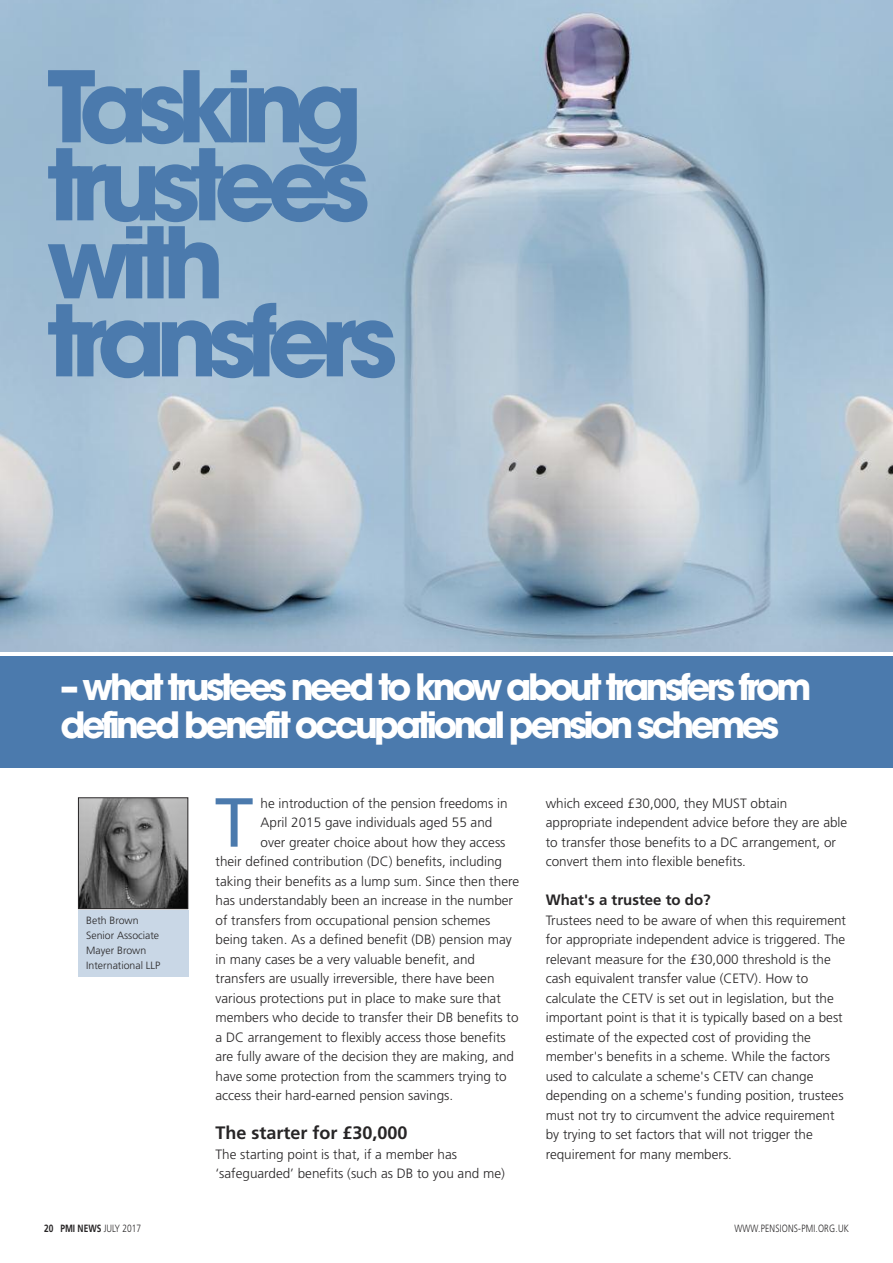
<style>
.page{position:relative;width:893px;height:1263px;background:#fff}
.page>*{position:absolute;margin:0;border:0;box-sizing:border-box;transform-origin:0 0}
.t1{font:700 97.5px/78px "Avant Garde";letter-spacing:-.1em;color:#4b7aad}
.t2{font:69.3px "Frutiger";color:#4b7aad}
.t3{font:700 36px/37.7px "Avant Garde";letter-spacing:-.1em;color:#fff}
.t4{font:700 18px "Frutiger";color:#272526}
.t5{font:700 15px "Frutiger";color:#272526}
.t6{font:300 13.5px/19.5px "Frutiger";color:#272526}
.t7{font:300 10.5px/15px "Frutiger";color:#272526}
.t8{font:300 10.5px "Frutiger";letter-spacing:.025em;color:#272526;scale:.8 1}
.t9{font:700 10.5px "Frutiger";color:#272526;scale:.8 1}
.s1{font-weight:300}
</style>
<div class="page">
<div style="left:0;top:656px;width:893px;height:112px;background:#4b7aad"></div>
<img style="left:0;top:0;width:893px;height:652px">
<div style="left:78px;top:910px;width:110px;height:67px;background:#c9d7e6"></div>
<img style="left:80px;top:799px;width:106px;height:108px">
<div style="left:78px;top:797px;width:110px;height:112px;border:1px solid #272526"></div>
<h1 class="t1" style="left:47px;top:80px;width:352px">Tasking trustees with transfers</h1>
<h3 class="t3" style="left:61px;top:673px;width:752px">– what trustees need to know about transfers from defined benefit occupational pension schemes</h3>
<p class="t7" style="left:86px;top:913px;width:76px">Beth Brown<br>Senior Associate<br>Mayer Brown<br>International LLP</p>
<h2 class="t2" style="left:215px;top:795px;width:40px">T</h2>
<p class="t6" style="left:260px;top:794px;width:249px">he introduction of the pension freedoms in</p>
<p class="t6" style="left:260px;top:814px;width:233px">April 2015 gave individuals aged 55 and</p>
<p class="t6" style="left:260px;top:833px;width:247px">over greater choice about how they access</p>
<p class="t6" style="left:215px;top:853px;width:288px">their defined contribution (DC) benefits, including</p>
<p class="t6" style="left:215px;top:872px;width:305px">taking their benefits as a lump sum. Since then there</p>
<p class="t6" style="left:215px;top:892px;width:299px">has understandably been an increase in the number</p>
<p class="t6" style="left:215px;top:911px;width:277px">of transfers from occupational pension schemes</p>
<p class="t6" style="left:215px;top:931px;width:298px">being taken. As a defined benefit (DB) pension may</p>
<p class="t6" style="left:215px;top:950px;width:261px">in many cases be a very valuable benefit, and</p>
<p class="t6" style="left:215px;top:970px;width:281px">transfers are usually irreversible, there have been</p>
<p class="t6" style="left:215px;top:989px;width:287px">various protections put in place to make sure that</p>
<p class="t6" style="left:215px;top:1009px;width:305px">members who decide to transfer their DB benefits to</p>
<p class="t6" style="left:215px;top:1028px;width:292px">a DC arrangement to flexibly access those benefits</p>
<p class="t6" style="left:215px;top:1048px;width:300px">are fully aware of the decision they are making, and</p>
<p class="t6" style="left:215px;top:1067px;width:293px">have some protection from the scammers trying to</p>
<p class="t6" style="left:215px;top:1087px;width:239px">access their hard-earned pension savings.</p>
<h3 class="t4" style="left:215px;top:1126px;width:194px">The starter for £30,000</h3>
<p class="t6" style="left:215px;top:1145px;width:291px">The starting point is that, if a member has ‘safeguarded’ benefits (such as DB to you and me)</p>
<p class="t6" style="left:546px;top:794px;width:303px">which exceed £30,000, they MUST obtain appropriate independent advice before they are able to transfer those benefits to a DC arrangement, or convert them into flexible benefits.</p>
<p class="t5" style="left:546px;top:894px;width:167px">What's a trustee to do?</p>
<p class="t6" style="left:546px;top:911px;width:302px">Trustees need to be aware of when this requirement for appropriate independent advice is triggered. The relevant measure for the £30,000 threshold is the cash equivalent transfer value (CETV). How to calculate the CETV is set out in legislation, but the important point is that it is typically based on a best estimate of the expected cost of providing the member's benefits in a scheme. While the factors used to calculate a scheme's CETV can change depending on a scheme's funding position, trustees must not try to circumvent the advice requirement by trying to set factors that will not trigger the requirement for many members.</p>
<p class="t9" style="left:44px;top:1224px;width:123px">20 PMI NEWS <span class="s1">JULY 2017</span></p>
<p class="t8" style="left:734px;top:1224px;width:145px">WWW.PENSIONS-PMI.ORG.UK</p>
</div>
